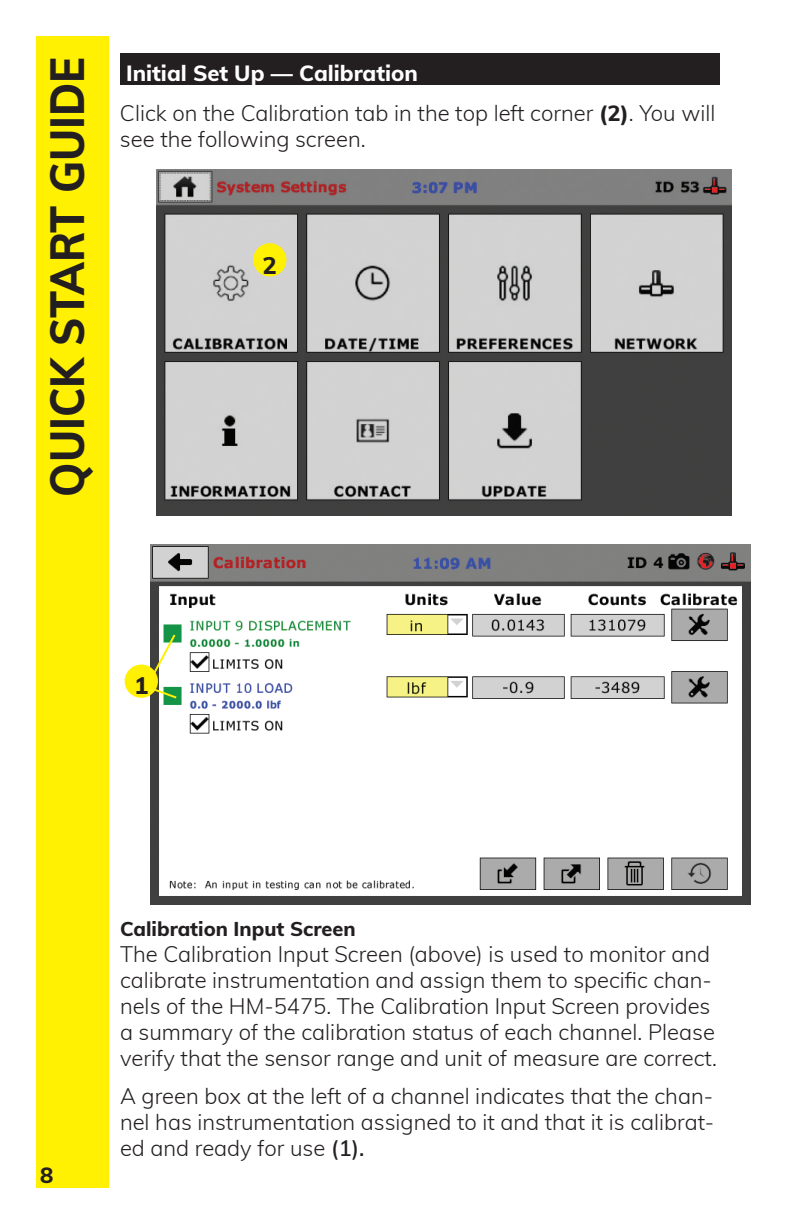
<style>
.page{position:relative;width:792px;height:1224px;background:#fff}
.page>*{position:absolute;margin:0;border:0;box-sizing:border-box;transform-origin:0 0}
.t1{font:800 48px "Muli";color:#231f20;scale:.9 1}
.t2{font:800 24px "Muli";color:#231f20}
.t3{font:300 22px/26px "Muli";color:#231f20}
.t4{font:800 22px "Muli";color:#fff}
.t5{font:800 22px "Muli";color:#231f20}
.t6{font:800 20px "Muli";color:#231f20}
.s1{font-weight:800}
.s2{font-weight:600}
</style>
<div class="page">
<div style="left:36px;top:36px;width:73px;height:1152px;background:#fff101"></div>
<img style="left:156px;top:170px;width:576px;height:345px">
<div style="left:253px;top:243px;width:33px;height:33px;background:#fff101;border-radius:50%"></div>
<img style="left:151px;top:544px;width:600px;height:360px">
<div style="left:125px;top:665px;width:33px;height:33px;background:#fff101;border-radius:50%"></div>
<svg style="left:151px;top:632px;width:26px;height:44px"></svg>
<svg style="left:151px;top:687px;width:28px;height:13px"></svg>
<div style="left:120px;top:53px;width:600px;height:32px;background:#231f20"></div>
<h1 class="t1" style="left:32px;top:497px;width:490px;rotate:-90deg">QUICK START GUIDE</h1>
<p class="t4" style="left:126px;top:57px;width:293px">Initial Set Up — Calibration</p>
<p class="t3" style="left:120px;top:100px;width:597px">Click on the Calibration tab in the top left corner <span class="s1">(2)</span>. You will see the following screen.</p>
<p class="t2" style="left:263px;top:248px;width:16px">2</p>
<p class="t2" style="left:134px;top:667px;width:16px">1</p>
<p class="t5" style="left:40px;top:1159px;width:15px">8</p>
<p class="t6" style="left:120px;top:914px;width:237px">Calibration Input Screen</p>
<p class="t3" style="left:120px;top:940px;width:599px">The Calibration Input Screen (above) is used to monitor and calibrate instrumentation and assign them to specific chan&shy;nels of the HM-5475. The Calibration Input Screen provides a summary of the calibration status of each channel. Please verify that the sensor range and unit of measure are correct.</p>
<p class="t3" style="left:120px;top:1082px;width:596px;text-align:justify">A green box at the left of a channel indicates that the chan&shy;nel has instrumentation assigned to it and that it is calibrat&shy;ed and ready for use <span class="s2">(1).</span></p>
</div>
